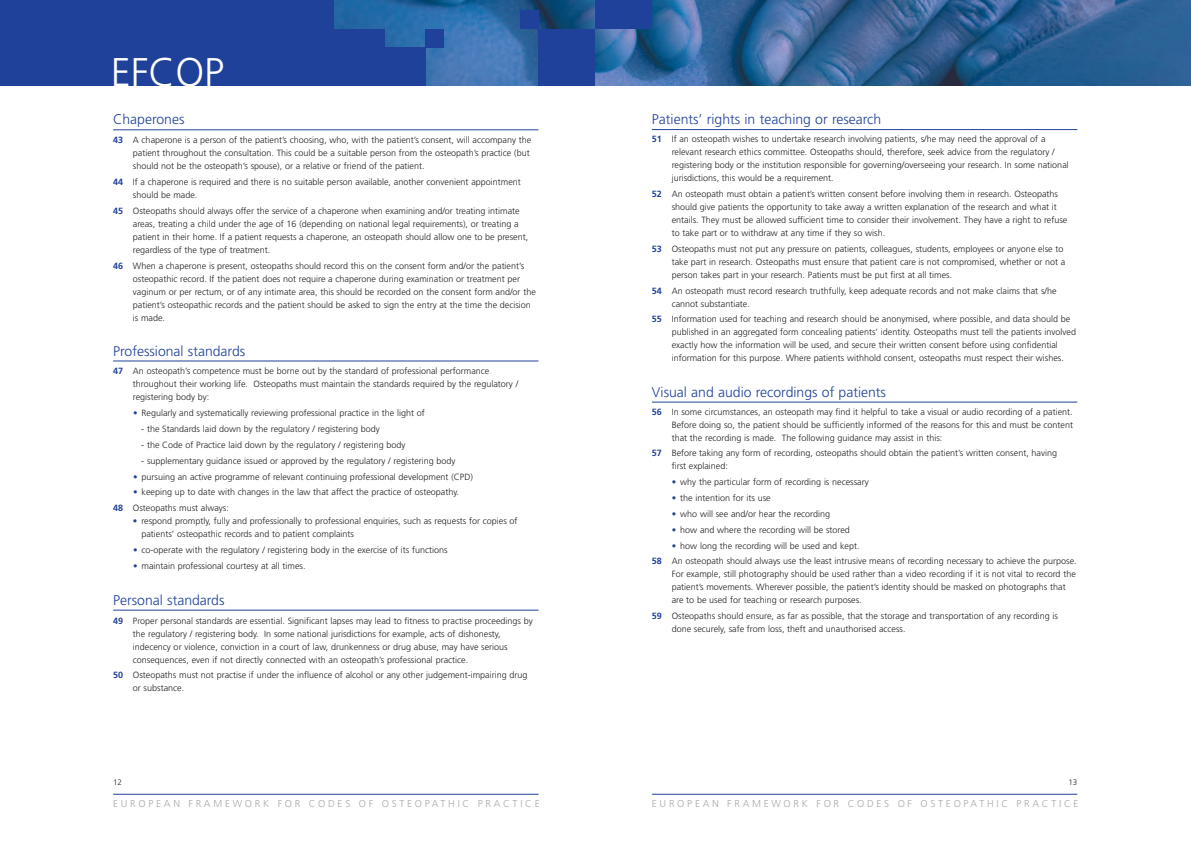
<style>
.page{position:relative;width:1191px;height:842px;background:#fff}
.page>*{position:absolute;margin:0;border:0;box-sizing:border-box;transform-origin:0 0}
.t1{font:300 40px "Frutiger";color:#fff}
.t2{font:300 14px "Frutiger";color:#20419a}
.t3{font:300 10px "Frutiger";letter-spacing:.27em;color:#a8a9ad}
.t4{font:300 9px/13px "Frutiger";color:#231f20}
.t5{font:300 8px "Frutiger";color:#231f20}
.s1{font-weight:700;color:#20419a}
.s2{color:#20419a}
</style>
<div class="page">
<div style="left:0;top:0;width:538px;height:85px;background:#20419a"></div>
<hr style="left:113px;top:130px;width:425px;height:1px;background:#20419a">
<hr style="left:652px;top:129px;width:425px;height:1px;background:#20419a">
<hr style="left:113px;top:794px;width:425px;height:1px;background:#20419a">
<hr style="left:652px;top:794px;width:425px;height:1px;background:#20419a">
<img style="left:335px;top:0;width:855px;height:85px">
<div style="left:595px;top:0;width:57px;height:29px;background:#20419a"></div>
<div style="left:538px;top:29px;width:57px;height:56px;background:#20419a"></div>
<div style="left:380px;top:47px;width:45px;height:38px;background:#20419a"></div>
<div style="left:520px;top:10px;width:18px;height:19px;background:#20419a"></div>
<div style="left:425px;top:29px;width:18px;height:18px;background:#20419a"></div>
<div style="left:315px;top:29px;width:70px;height:56px;background:#20419a"></div>
<hr style="left:113px;top:361px;width:425px;height:1px;background:#20419a">
<hr style="left:113px;top:610px;width:425px;height:1px;background:#20419a">
<hr style="left:652px;top:402px;width:425px;height:1px;background:#20419a">
<h1 class="t1" style="left:111px;top:56px;width:115px">EFCOP</h1>
<h2 class="t2" style="left:113px;top:114px;width:73px">Chaperones</h2>
<h2 class="t2" style="left:652px;top:114px;width:231px">Patients’ rights in teaching or research</h2>
<p class="t4" style="left:133px;top:134px;width:400px;text-indent:-20px"><span class="s1">43</span> A chaperone is a person of the patient’s choosing, who, with the patient’s consent, will accompany the patient throughout the consultation. This could be a suitable person from the osteopath’s practice (but should not be the osteopath’s spouse), or a relative or friend of the patient.</p>
<p class="t4" style="left:133px;top:176px;width:389px;text-indent:-20px"><span class="s1">44</span> If a chaperone is required and there is no suitable person available, another convenient appointment should be made.</p>
<p class="t4" style="left:133px;top:205px;width:397px;text-indent:-20px"><span class="s1">45</span> Osteopaths should always offer the service of a chaperone when examining and/or treating intimate areas, treating a child under the age of 16 (depending on national legal requirements), or treating a patient in their home. If a patient requests a chaperone, an osteopath should allow one to be present, regardless of the type of treatment.</p>
<p class="t4" style="left:133px;top:260px;width:404px;text-indent:-20px"><span class="s1">46</span> When a chaperone is present, osteopaths should record this on the consent form and/or the patient’s osteopathic record. If the patient does not require a chaperone during examination or treatment per vaginum or per rectum, or of any intimate area, this should be recorded on the consent form and/or the patient’s osteopathic records and the patient should be asked to sign the entry at the time the decision is made.</p>
<h2 class="t2" style="left:113px;top:345px;width:134px">Professional standards</h2>
<p class="t4" style="left:133px;top:365px;width:387px;text-indent:-20px"><span class="s1">47</span> An osteopath’s competence must be borne out by the standard of professional performance throughout their working life. Osteopaths must maintain the standards required by the regulatory / registering body by:</p>
<p class="t4" style="left:133px;top:407px;width:293px"><span class="s2">•</span> Regularly and systematically reviewing professional practice in the light of</p>
<p class="t4" style="left:141px;top:423px;width:240px">- the Standards laid down by the regulatory / registering body</p>
<p class="t4" style="left:141px;top:439px;width:266px">- the Code of Practice laid down by the regulatory / registering body</p>
<p class="t4" style="left:141px;top:455px;width:316px">- supplementary guidance issued or approved by the regulatory / registering body</p>
<p class="t4" style="left:133px;top:471px;width:341px"><span class="s2">•</span> pursuing an active programme of relevant continuing professional development (CPD)</p>
<p class="t4" style="left:113px;top:485px;width:347px;line-height:15.8px;text-indent:20px"><span class="s2">•</span> keeping up to date with changes in the law that affect the practice of osteopathy.<br><span class="s1">48</span> Osteopaths must always:</p>
<p class="t4" style="left:141px;top:515px;width:378px;text-indent:-8px"><span class="s2">•</span> respond promptly, fully and professionally to professional enquiries, such as requests for copies of patients’ osteopathic records and to patient complaints</p>
<p class="t4" style="left:133px;top:544px;width:316px"><span class="s2">•</span> co-operate with the regulatory / registering body in the exercise of its functions</p>
<p class="t4" style="left:133px;top:560px;width:174px"><span class="s2">•</span> maintain professional courtesy at all times.</p>
<h2 class="t2" style="left:113px;top:594px;width:113px">Personal standards</h2>
<p class="t4" style="left:133px;top:615px;width:401px;text-indent:-20px"><span class="s1">49</span> Proper personal standards are essential. Significant lapses may lead to fitness to practise proceedings by the regulatory / registering body. In some national jurisdictions for example, acts of dishonesty, indecency or violence, conviction in a court of law, drunkenness or drug abuse, may have serious consequences, even if not directly connected with an osteopath’s professional practice.</p>
<p class="t4" style="left:133px;top:669px;width:396px;text-indent:-20px"><span class="s1">50</span> Osteopaths must not practise if under the influence of alcohol or any other judgement-impairing drug or substance.</p>
<p class="t4" style="left:671px;top:133px;width:398px;text-indent:-20px"><span class="s1">51</span> If an osteopath wishes to undertake research involving patients, s/he may need the approval of a relevant research ethics committee. Osteopaths should, therefore, seek advice from the regulatory / registering body or the institution responsible for governing/overseeing your research. In some national jurisdictions, this would be a requirement.</p>
<p class="t4" style="left:671px;top:188px;width:397px;text-indent:-20px"><span class="s1">52</span> An osteopath must obtain a patient’s written consent before involving them in research. Osteopaths should give patients the opportunity to take away a written explanation of the research and what it entails. They must be allowed sufficient time to consider their involvement. They have a right to refuse to take part or to withdraw at any time if they so wish.</p>
<p class="t4" style="left:671px;top:243px;width:395px;text-indent:-20px"><span class="s1">53</span> Osteopaths must not put any pressure on patients, colleagues, students, employees or anyone else to take part in research. Osteopaths must ensure that patient care is not compromised, whether or not a person takes part in your research. Patients must be put first at all times.</p>
<p class="t4" style="left:671px;top:285px;width:386px;text-indent:-20px"><span class="s1">54</span> An osteopath must record research truthfully, keep adequate records and not make claims that s/he cannot substantiate.</p>
<p class="t4" style="left:671px;top:313px;width:406px;text-indent:-20px"><span class="s1">55</span> Information used for teaching and research should be anonymised, where possible, and data should be published in an aggregated form concealing patients’ identity. Osteopaths must tell the patients involved exactly how the information will be used, and secure their written consent before using confidential information for this purpose. Where patients withhold consent, osteopaths must respect their wishes.</p>
<h2 class="t2" style="left:652px;top:386px;width:236px">Visual and audio recordings of patients</h2>
<p class="t4" style="left:671px;top:406px;width:403px;text-align:justify;text-indent:-20px"><span class="s1">56</span> In some circumstances, an osteopath may find it helpful to take a visual or audio recording of a patient.<br>Before doing so, the patient should be sufficiently informed of the reasons for this and must be content that the recording is made. The following guidance may assist in this:</p>
<p class="t4" style="left:671px;top:447px;width:387px;text-indent:-20px"><span class="s1">57</span> Before taking any form of recording, osteopaths should obtain the patient’s written consent, having first explained:</p>
<p class="t4" style="left:672px;top:476px;width:198px"><span class="s2">•</span> why the particular form of recording is necessary</p>
<p class="t4" style="left:672px;top:492px;width:100px"><span class="s2">•</span> the intention for its use</p>
<p class="t4" style="left:672px;top:508px;width:160px"><span class="s2">•</span> who will see and/or hear the recording</p>
<p class="t4" style="left:672px;top:524px;width:180px"><span class="s2">•</span> how and where the recording will be stored</p>
<p class="t4" style="left:652px;top:538px;width:426px;line-height:15.8px;text-indent:20px"><span class="s2">•</span> how long the recording will be used and kept.<br><span class="s1">58</span> An osteopath should always use the least intrusive means of recording necessary to achieve the purpose.</p>
<p class="t4" style="left:671px;top:568px;width:406px">For example, still photography should be used rather than a video recording if it is not vital to record the patient’s movements. Wherever possible, the patient’s identity should be masked on photographs that are to be used for teaching or research purposes.</p>
<p class="t4" style="left:671px;top:610px;width:388px;text-indent:-20px"><span class="s1">59</span> Osteopaths should ensure, as far as possible, that the storage and transportation of any recording is done securely, safe from loss, theft and unauthorised access.</p>
<p class="t5" style="left:113px;top:779px;width:10px">12</p>
<p class="t5" style="left:1068px;top:779px;width:10px">13</p>
<p class="t3" style="left:113px;top:800px;width:428px">EUROPEAN FRAMEWORK FOR CODES OF OSTEOPATHIC PRACTICE</p>
<p class="t3" style="left:652px;top:800px;width:428px">EUROPEAN FRAMEWORK FOR CODES OF OSTEOPATHIC PRACTICE</p>
</div>
